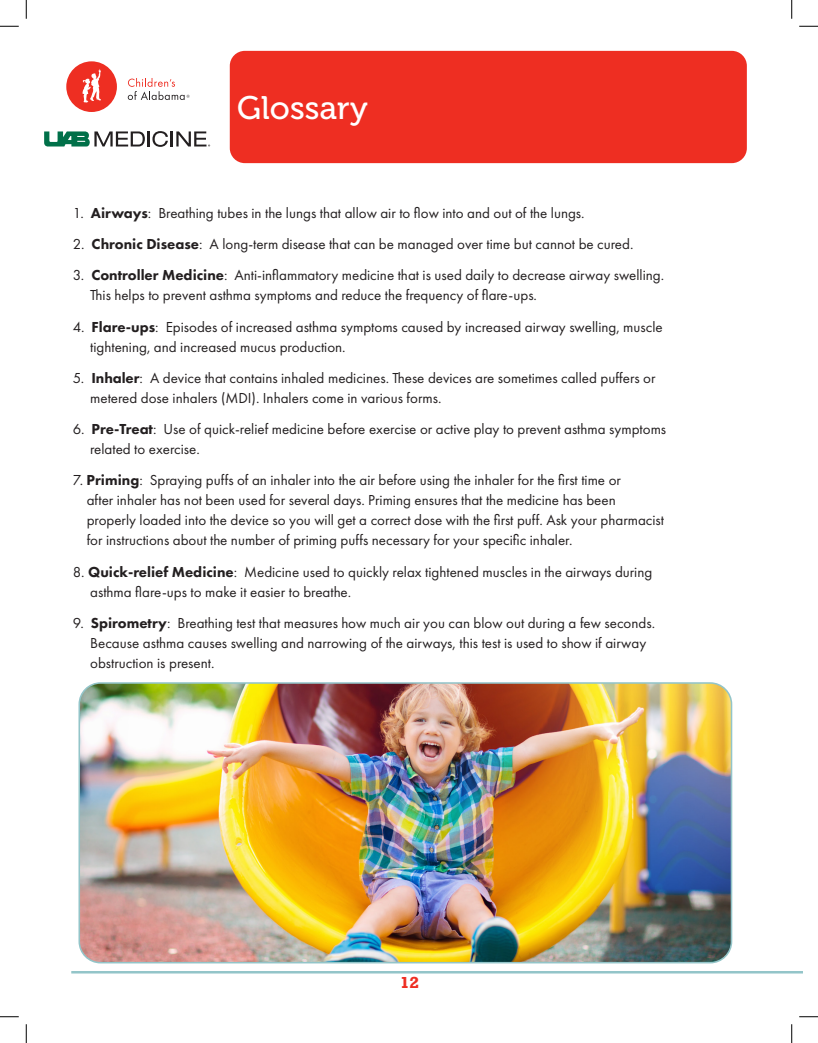
<style>
.page{position:relative;width:818px;height:1043px;background:#fff}
.page>*{position:absolute;margin:0;border:0;box-sizing:border-box;transform-origin:0 0}
.t1{font:32.5px "Museo 500";color:#fff}
.t2{font:15px/20px "Futura PT";color:#231f20}
.t3{font:700 15px "Rockwell";color:#ee2e22}
.s1{font-weight:800}
</style>
<div class="page">
<div style="left:230px;top:51px;width:516px;height:112px;background:#ee2e22;border-radius:15px"></div>
<hr style="left:71px;top:971px;width:731px;height:2px;background:#93c5c9">
<img style="left:81px;top:685px;width:650px;height:277px">
<div style="left:78px;top:682px;width:654px;height:281px;border:2px solid #93c5c9;border-radius:21px"></div>
<div style="left:66px;top:61px;width:51px;height:51px;background:#ee2e22;border-radius:50%"></div>
<svg style="left:82px;top:69px;width:19px;height:33px"></svg>
<svg style="left:128px;top:78px;width:61px;height:22px"></svg>
<svg style="left:44px;top:131px;width:166px;height:16px"></svg>
<svg style="left:0;top:25px;width:19px;height:2px"></svg>
<svg style="left:799px;top:25px;width:19px;height:2px"></svg>
<svg style="left:0;top:1016px;width:19px;height:1px"></svg>
<svg style="left:799px;top:1016px;width:19px;height:1px"></svg>
<svg style="left:25px;top:0;width:2px;height:19px"></svg>
<svg style="left:25px;top:1024px;width:2px;height:18px"></svg>
<svg style="left:791px;top:0;width:1px;height:19px"></svg>
<svg style="left:791px;top:1024px;width:1px;height:18px"></svg>
<p class="t1" style="left:237px;top:90px;width:132px">Glossary</p>
<p class="t2" style="left:73px;top:203px;width:513px">1. <span class="s1">Airways</span>: Breathing tubes in the lungs that allow air to flow into and out of the lungs.</p>
<p class="t2" style="left:73px;top:234px;width:562px">2. <span class="s1">Chronic Disease</span>: A long-term disease that can be managed over time but cannot be cured.</p>
<p class="t2" style="left:90px;top:265px;width:575px;text-indent:-17px">3. <span class="s1">Controller Medicine</span>: Anti-inflammatory medicine that is used daily to decrease airway swelling.<br>This helps to prevent asthma symptoms and reduce the frequency of flare-ups.</p>
<p class="t2" style="left:90px;top:316px;width:574px;text-indent:-17px">4. <span class="s1">Flare-ups</span>: Episodes of increased asthma symptoms caused by increased airway swelling, muscle tightening, and increased mucus production.</p>
<p class="t2" style="left:90px;top:368px;width:566px;text-indent:-17px">5. <span class="s1">Inhaler</span>: A device that contains inhaled medicines. These devices are sometimes called puffers or metered dose inhalers (MDI). Inhalers come in various forms.</p>
<p class="t2" style="left:90px;top:419px;width:577px;text-indent:-17px">6. <span class="s1">Pre-Treat</span>: Use of quick-relief medicine before exercise or active play to prevent asthma symptoms related to exercise.</p>
<p class="t2" style="left:73px;top:470px;width:549px">7. <span class="s1">Priming</span>: Spraying puffs of an inhaler into the air before using the inhaler for the first time or</p>
<p class="t2" style="left:87px;top:490px;width:530px">after inhaler has not been used for several days. Priming ensures that the medicine has been</p>
<p class="t2" style="left:87px;top:510px;width:579px">properly loaded into the device so you will get a correct dose with the first puff. Ask your pharmacist</p>
<p class="t2" style="left:87px;top:530px;width:487px">for instructions about the number of priming puffs necessary for your specific inhaler.</p>
<p class="t2" style="left:90px;top:561px;width:563px;text-indent:-17px">8. <span class="s1">Quick-relief Medicine</span>: Medicine used to quickly relax tightened muscles in the airways during asthma flare-ups to make it easier to breathe.</p>
<p class="t2" style="left:90px;top:613px;width:566px;text-indent:-17px">9. <span class="s1">Spirometry</span>: Breathing test that measures how much air you can blow out during a few seconds.<br>Because asthma causes swelling and narrowing of the airways, this test is used to show if airway obstruction is present.</p>
<p class="t3" style="left:400px;top:973px;width:20px">12</p>
</div>
